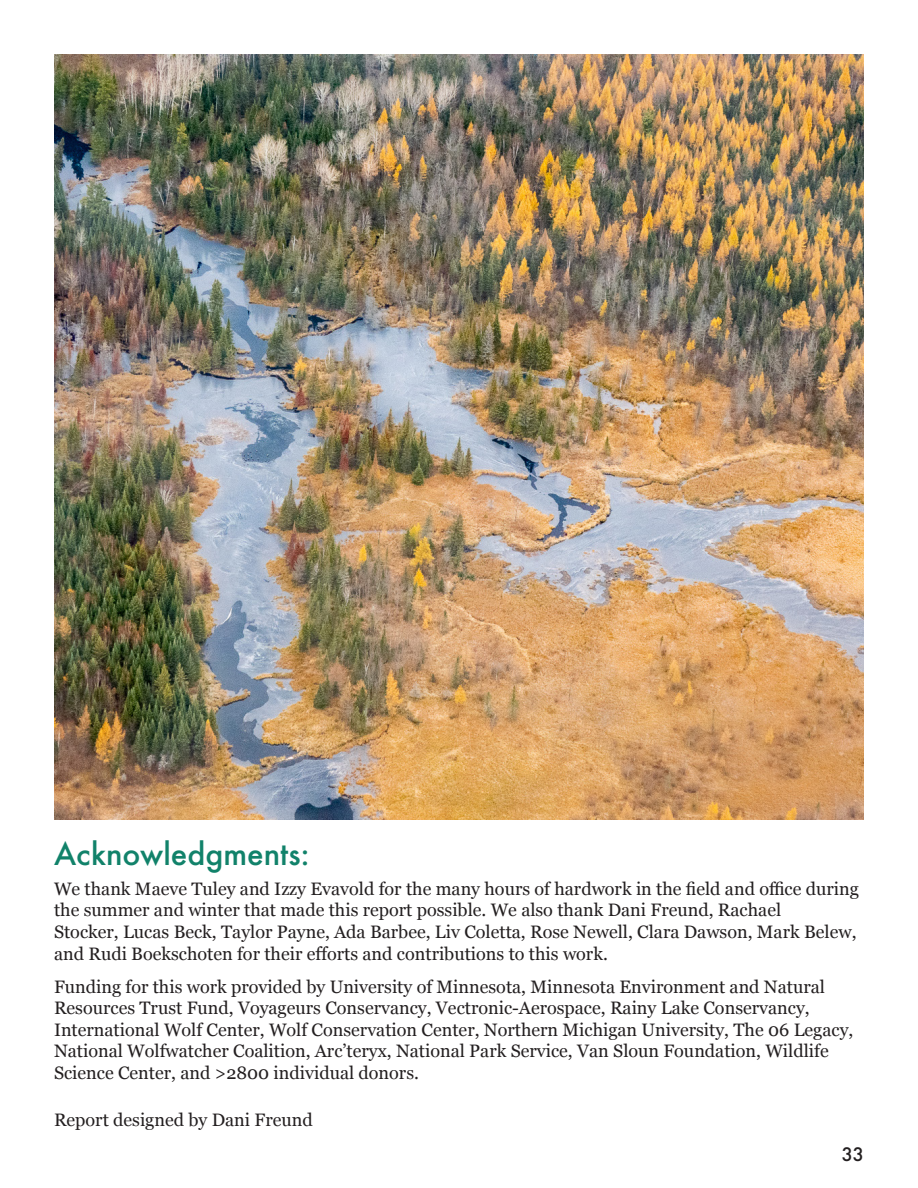
<style>
.page{position:relative;width:918px;height:1188px;background:#fff}
.page>*{position:absolute;margin:0;border:0;box-sizing:border-box;transform-origin:0 0}
.t1{font:500 30px "Futura";color:#11826a}
.t2{font:18px/21.6px "Georgia";color:#231f20}
.t3{font:500 18px "Futura";color:#231f20}
</style>
<div class="page">
<img style="left:54px;top:54px;width:810px;height:766px">
<p class="t1" style="left:54px;top:833px;width:257px">Acknowledgments:</p>
<p class="t2" style="left:54px;top:877px;width:806px">We thank Maeve Tuley and Izzy Evavold for the many hours of hardwork in the field and office during the summer and winter that made this report possible. We also thank Dani Freund, Rachael</p>
<p class="t2" style="left:54px;top:920px;width:804px">Stocker, Lucas Beck, Taylor Payne, Ada Barbee, Liv Coletta, Rose Newell, Clara Dawson, Mark Belew, and Rudi Boekschoten for their efforts and contributions to this work.</p>
<p class="t2" style="left:54px;top:975px;width:773px">Funding for this work provided by University of Minnesota, Minnesota Environment and Natural</p>
<p class="t2" style="left:54px;top:996px;width:757px">Resources Trust Fund, Voyageurs Conservancy, Vectronic-Aerospace, Rainy Lake Conservancy,</p>
<p class="t2" style="left:54px;top:1018px;width:801px">International Wolf Center, Wolf Conservation Center, Northern Michigan University, The 06 Legacy,<br>National Wolfwatcher Coalition, Arc’teryx, National Park Service, Van Sloun Foundation, Wildlife<br>Science Center, and &gt;2800 individual donors.</p>
<p class="t2" style="left:54px;top:1108px;width:260px">Report designed by Dani Freund</p>
<p class="t3" style="left:842px;top:1142px;width:24px">33</p>
</div>
